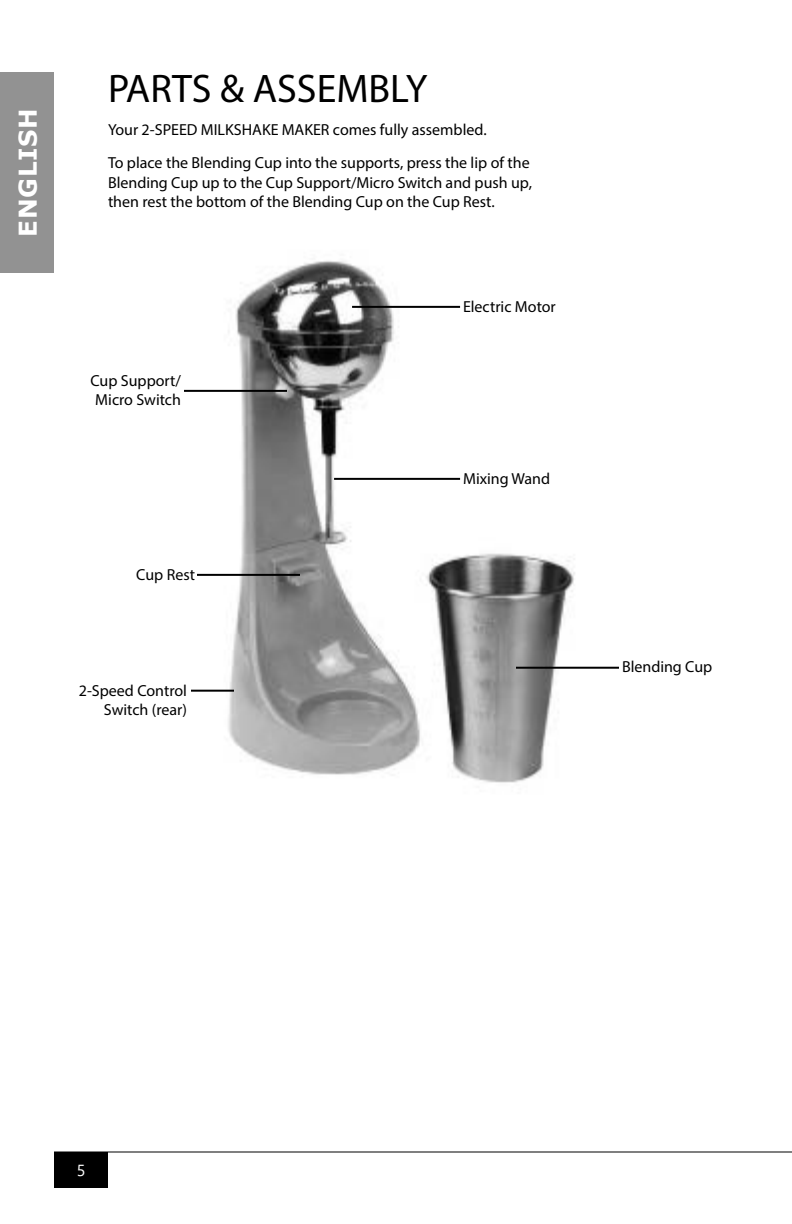
<style>
.page{position:relative;width:792px;height:1224px;background:#fff}
.page>*{position:absolute;margin:0;border:0;box-sizing:border-box;transform-origin:0 0}
.t1{font:40px "Myriad Pro";color:#000}
.t2{font:700 24.4px "Verdana";letter-spacing:.03em;color:#fff}
.t3{font:16px/19.2px "Myriad Pro";color:#000}
.t4{font:16px "Segoe UI";color:#fff}
</style>
<div class="page">
<div style="left:0;top:72px;width:54px;height:201px;background:#929292"></div>
<hr style="left:54px;top:1152px;width:738px;height:1px;background:#000">
<div style="left:54px;top:1152px;width:54px;height:36px;background:#000"></div>
<img style="left:184px;top:261px;width:428px;height:522px">
<hr style="left:184px;top:390px;width:103px;height:2px;background:#000">
<hr style="left:197px;top:574px;width:103px;height:2px;background:#000">
<hr style="left:516px;top:667px;width:103px;height:2px;background:#000">
<hr style="left:334px;top:478px;width:126px;height:2px;background:#000">
<hr style="left:352px;top:306px;width:108px;height:2px;background:#000">
<hr style="left:191px;top:690px;width:43px;height:2px;background:#000">
<h2 class="t2" style="left:11px;top:237px;width:130px;rotate:-90deg">ENGLISH</h2>
<h1 class="t1" style="left:108px;top:64px;width:321px">PARTS &amp; ASSEMBLY</h1>
<p class="t3" style="left:108px;top:113px;width:423px;line-height:33.2px">Your 2-SPEED MILKSHAKE MAKER comes fully assembled.<br>To place the Blending Cup into the supports, press the lip of the</p>
<p class="t3" style="left:108px;top:172px;width:426px">Blending Cup up to the Cup Support/Micro Switch and push up, then rest the bottom of the Blending Cup on the Cup Rest.</p>
<p class="t3" style="left:91px;top:371px;width:92px">Cup Support/<br>Micro Switch</p>
<p class="t3" style="left:136px;top:565px;width:60px">Cup Rest</p>
<p class="t3" style="left:79px;top:680px;width:110px;text-align:right">2-Speed Control<br>Switch (rear)</p>
<p class="t3" style="left:463px;top:297px;width:94px">Electric Motor</p>
<p class="t3" style="left:463px;top:469px;width:89px">Mixing Wand</p>
<p class="t3" style="left:622px;top:657px;width:92px">Blending Cup</p>
<p class="t4" style="left:77px;top:1155px;width:10px">5</p>
</div>
